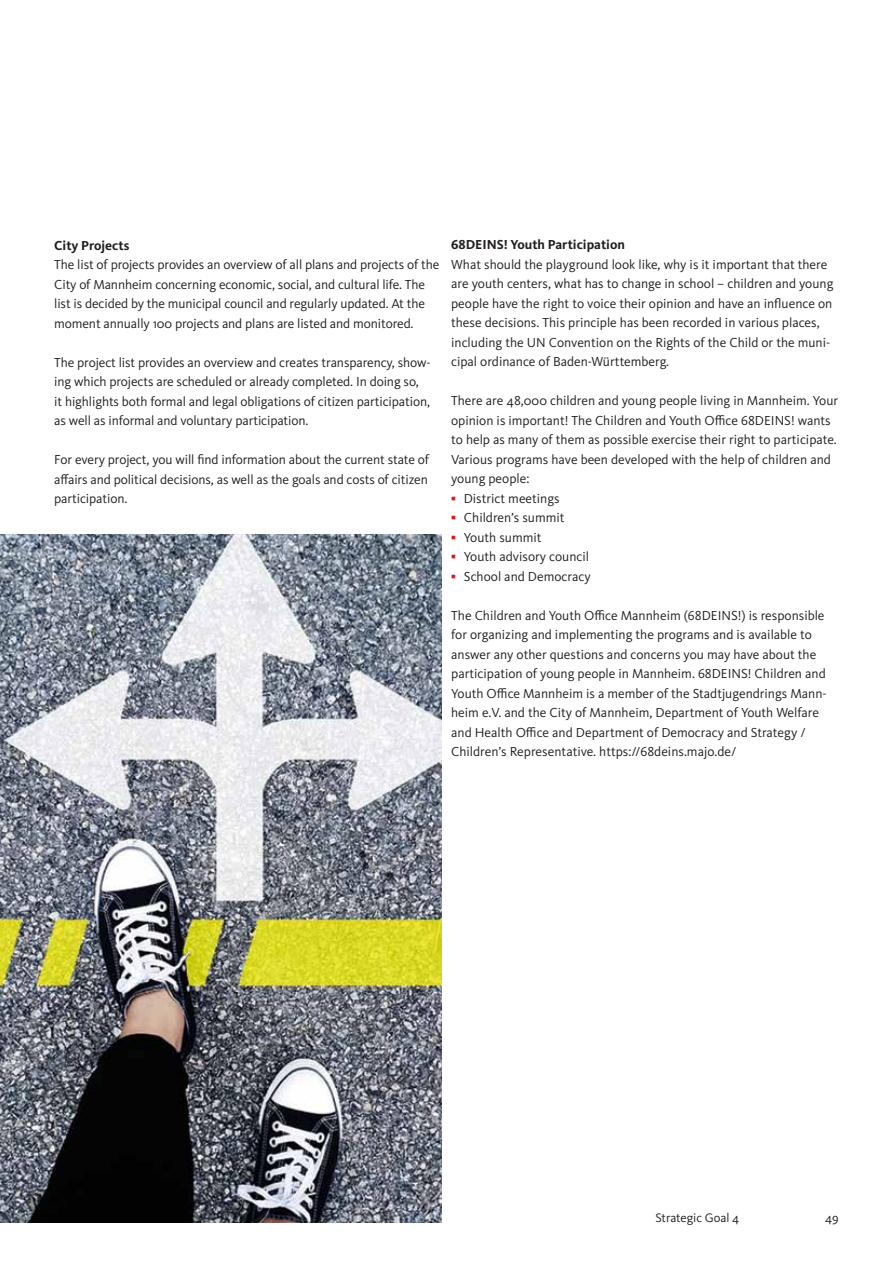
<style>
.page{position:relative;width:893px;height:1263px;background:#fff}
.page>*{position:absolute;margin:0;border:0;box-sizing:border-box;transform-origin:0 0}
.t1{font:13.5px/19.5px "Kievit Pro";color:#231f20}
.t2{font:700 13.5px "Kievit Pro";color:#231f20}
.t3{font:12.75px "Kievit";color:#231f20}
.s1{font-family:"Arial";font-weight:700;color:#d71920}
</style>
<div class="page">
<img style="left:0;top:534px;width:442px;height:688px">
<p class="t2" style="left:54px;top:237px;width:77px">City Projects</p>
<p class="t1" style="left:54px;top:255px;width:387px">The list of projects provides an overview of all plans and projects of the City of Mannheim concerning economic, social, and cultural life. The list is decided by the municipal council and regularly updated. At the moment annually 100 projects and plans are listed and monitored.</p>
<p class="t1" style="left:54px;top:352px;width:378px">The project list provides an overview and creates transparency, show&shy;ing which projects are scheduled or already completed. In doing so,<br>it highlights both formal and legal obligations of citizen participation, as well as informal and voluntary participation.</p>
<p class="t1" style="left:54px;top:450px;width:376px;text-align:justify">For every project, you will find information about the current state of affairs and political decisions, as well as the goals and costs of citizen participation.</p>
<p class="t2" style="left:451px;top:237px;width:175px">68DEINS! Youth Participation</p>
<p class="t1" style="left:451px;top:255px;width:384px">What should the playground look like, why is it important that there are youth centers, what has to change in school – children and young people have the right to voice their opinion and have an influence on these decisions. This principle has been recorded in various places, including the UN Convention on the Rights of the Child or the muni&shy;cipal ordinance of Baden-Württemberg.</p>
<p class="t1" style="left:451px;top:391px;width:388px">There are 48,000 children and young people living in Mannheim. Your opinion is important! The Children and Youth Office 68DEINS! wants to help as many of them as possible exercise their right to participate.<br>Various programs have been developed with the help of children and young people:</p>
<p class="t1" style="left:451px;top:489px;width:110px"><span class="s1">▪</span> District meetings</p>
<p class="t1" style="left:451px;top:508px;width:115px"><span class="s1">▪</span> Children’s summit</p>
<p class="t1" style="left:451px;top:528px;width:92px"><span class="s1">▪</span> Youth summit</p>
<p class="t1" style="left:451px;top:547px;width:139px"><span class="s1">▪</span> Youth advisory council</p>
<p class="t1" style="left:451px;top:567px;width:141px"><span class="s1">▪</span> School and Democracy</p>
<p class="t1" style="left:451px;top:606px;width:377px">The Children and Youth Office Mannheim (68DEINS!) is responsible for organizing and implementing the programs and is available to answer any other questions and concerns you may have about the participation of young people in Mannheim. 68DEINS! Children and Youth Office Mannheim is a member of the Stadtjugendrings Mann&shy;heim e.V. and the City of Mannheim, Department of Youth Welfare and Health Office and Department of Democracy and Strategy / Children’s Representative. https://68deins.majo.de/</p>
<p class="t3" style="left:656px;top:1211px;width:85px">Strategic Goal 4</p>
<p class="t3" style="left:825px;top:1211px;width:15px">49</p>
</div>
